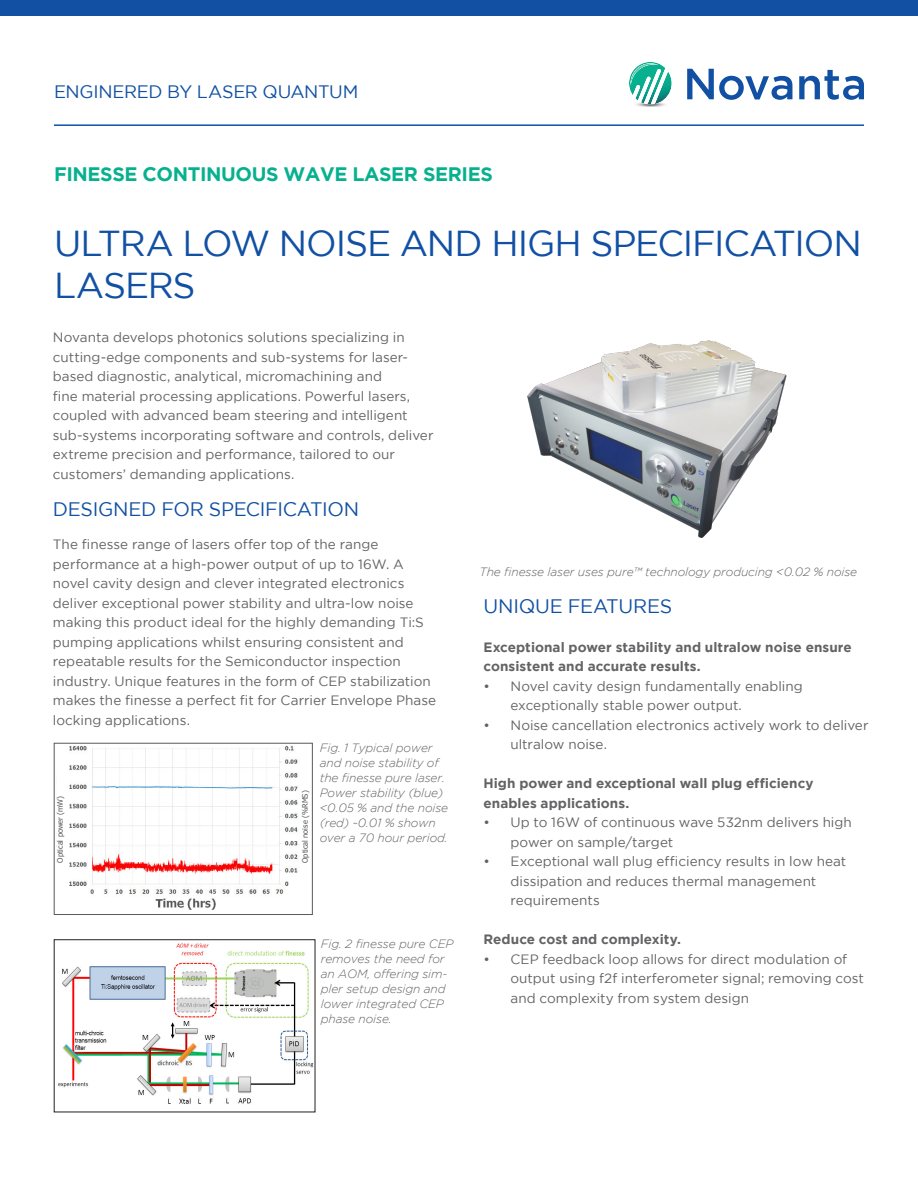
<style>
.page{position:relative;width:918px;height:1188px;background:#fff}
.page>*{position:absolute;margin:0;border:0;box-sizing:border-box;transform-origin:0 0}
.t1{font:36px/42px "Gotham";letter-spacing:-.03em;color:#1150a3}
.t2{font:19.5px "Gotham";letter-spacing:-.015em;color:#1150a3}
.t3{font:700 19.5px "Gotham";letter-spacing:-.02em;color:#07b18f}
.t4{font:18px "Gotham";letter-spacing:-.015em;color:#1150a3}
.t5{font:13.5px/19.5px "Gotham";color:#636366}
.t6{font:700 13.5px/19.5px "Gotham";letter-spacing:.005em;color:#636366}
.t7{font:italic 300 12px/15px "Gotham";letter-spacing:-.01em;color:#636366}
.t8{font:7.5px "Tahoma";color:#595959}
</style>
<div class="page">
<svg style="left:687px;top:69px;width:177px;height:31px"></svg>
<img style="left:637px;top:105px;width:28px;height:2px">
<svg style="left:629px;top:62px;width:43px;height:43px"></svg>
<div style="left:0;top:0;width:918px;height:15px;background:#1150a3"></div>
<hr style="left:54px;top:124px;width:810px;height:2px;background:#1150a3">
<img style="left:58px;top:943px;width:255px;height:161px">
<img style="left:56px;top:746px;width:242px;height:164px">
<div style="left:57px;top:746px;width:11px;height:166px;background:#fff"></div>
<div style="left:54px;top:743px;width:259px;height:172px;border:1px solid #595959"></div>
<img style="left:527px;top:340px;width:260px;height:198px">
<h3 class="t4" style="left:54px;top:82px;width:306px">ENGINERED BY LASER QUANTUM</h3>
<h2 class="t3" style="left:54px;top:166px;width:440px">FINESSE CONTINUOUS WAVE LASER SERIES</h2>
<h1 class="t1" style="left:54px;top:221px;width:809px">ULTRA LOW NOISE AND HIGH SPECIFICATION<br>LASERS</h1>
<p class="t5" style="left:53px;top:329px;width:382px">Novanta develops photonics solutions specializing in cutting-edge components and sub-systems for laser&shy;based diagnostic, analytical, micromachining and<br>fine material processing applications. Powerful lasers, coupled with advanced beam steering and intelligent sub-systems incorporating software and controls, deliver extreme precision and performance, tailored to our customers’ demanding applications.</p>
<h2 class="t2" style="left:53px;top:499px;width:308px">DESIGNED FOR SPECIFICATION</h2>
<p class="t5" style="left:53px;top:535px;width:385px">The finesse range of lasers offer top of the range performance at a high-power output of up to 16W. A novel cavity design and clever integrated electronics deliver exceptional power stability and ultra-low noise making this product ideal for the highly demanding Ti:S pumping applications whilst ensuring consistent and repeatable results for the Semiconductor inspection industry. Unique features in the form of CEP stabilization makes the finesse a perfect fit for Carrier Envelope Phase locking applications.</p>
<p class="t8" style="left:57px;top:863px;width:68px;rotate:-90deg">Optical power (mW)</p>
<p class="t8" style="left:302px;top:863px;width:74px;rotate:-90deg">Optical noise (%RMS)</p>
<p class="t7" style="left:320px;top:740px;width:130px">Fig. 1 Typical power and noise stability of the finesse pure laser.<br>Power stability (blue) &lt;0.05 % and the noise (red) ~0.01 % shown over a 70 hour period.</p>
<p class="t7" style="left:321px;top:937px;width:134px">Fig. 2 finesse pure CEP removes the need for an AOM, offering sim&shy;pler setup design and lower integrated CEP phase noise.</p>
<p class="t7" style="left:479px;top:564px;width:379px">The finesse laser uses pure™ technology producing &lt;0.02 % noise</p>
<h2 class="t2" style="left:484px;top:595px;width:190px">UNIQUE FEATURES</h2>
<p class="t6" style="left:484px;top:638px;width:370px">Exceptional power stability and ultralow noise ensure consistent and accurate results.</p>
<p class="t5" style="left:511px;top:677px;width:294px;text-indent:-27px">• Novel cavity design fundamentally enabling exceptionally stable power output.</p>
<p class="t5" style="left:511px;top:716px;width:359px;text-indent:-27px">• Noise cancellation electronics actively work to deliver ultralow noise.</p>
<p class="t6" style="left:484px;top:773px;width:332px">High power and exceptional wall plug efficiency enables applications.</p>
<p class="t5" style="left:511px;top:813px;width:343px;text-indent:-27px">• Up to 16W of continuous wave 532nm delivers high power on sample/target</p>
<p class="t5" style="left:511px;top:852px;width:337px;text-indent:-27px">• Exceptional wall plug efficiency results in low heat dissipation and reduces thermal management requirements</p>
<p class="t6" style="left:484px;top:930px;width:199px">Reduce cost and complexity.</p>
<p class="t5" style="left:511px;top:950px;width:355px;text-indent:-27px">• CEP feedback loop allows for direct modulation of output using f2f interferometer signal; removing cost and complexity from system design</p>
</div>
